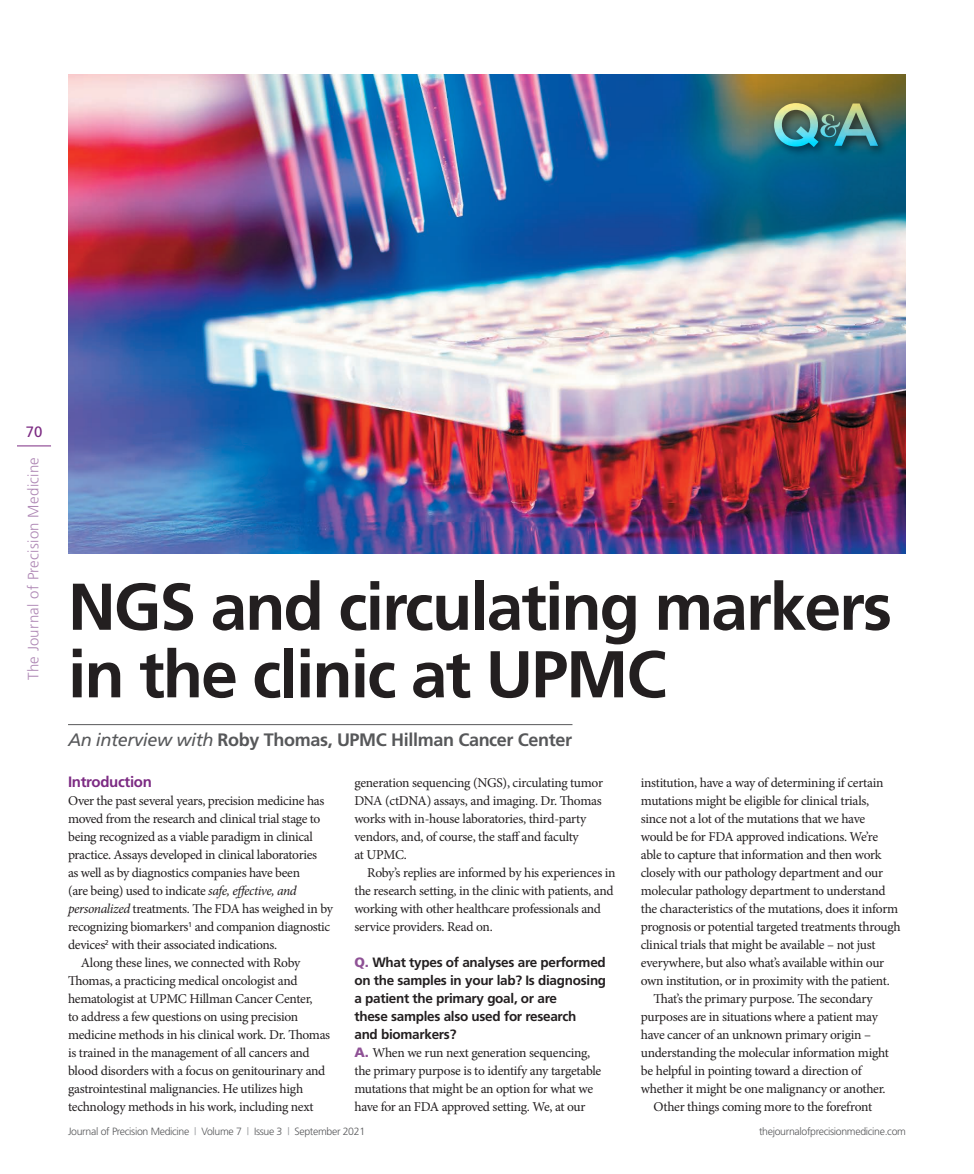
<style>
.page{position:relative;width:974px;height:1174px;background:#fff}
.page>*{position:absolute;margin:0;border:0;box-sizing:border-box;transform-origin:0 0}
.t1{font:700 66px/67.5px "Frutiger";letter-spacing:-.03em;color:#231f20}
.t2{font:700 18px "Frutiger";letter-spacing:-.02em;color:#57585a}
.t3{font:300 15px "Frutiger";letter-spacing:.02em;color:#af88b5}
.t4{font:700 15px "Frutiger";letter-spacing:-.02em;color:#7c2b83}
.t5{font:15px "Frutiger";color:#7c2b83}
.t6{font:13.5px/18px "Minion Pro";letter-spacing:-.025em;color:#231f20}
.t7{font:700 13.5px/18px "Frutiger";letter-spacing:-.02em;color:#231f20}
.t8{font:300 10.5px "Frutiger";letter-spacing:-.03em;color:#57585a}
.s1{font-weight:400;font-style:italic}
.s2{font-style:italic}
.s3{font-weight:900;color:#8f5296}
.s4{font-family:"Frutiger";font-weight:900;color:#8f5296}
.s5{color:#939598}
</style>
<div class="page">
<hr style="left:17px;top:445px;width:34px;height:1px;background:#7c2b83">
<img style="left:68px;top:74px;width:838px;height:479px">
<hr style="left:68px;top:724px;width:504px;height:1px;background:#57585a">
<div style="left:768px;top:98px;width:120px;height:60px;background:#231f20;opacity:.75"></div>
<img style="left:774px;top:103px;width:104px;height:44px">
<p class="t5" style="left:26px;top:423px;width:18px">70</p>
<p class="t3" style="left:25px;top:680px;width:224px;rotate:-90deg">The Journal of Precision Medicine</p>
<h1 class="t1" style="left:68px;top:572px;width:825px">NGS and circulating markers in the clinic at UPMC</h1>
<h2 class="t2" style="left:68px;top:729px;width:505px"><span class="s1">An interview with</span> Roby Thomas, UPMC Hillman Cancer Center</h2>
<p class="t4" style="left:68px;top:773px;width:85px">Introduction</p>
<p class="t6" style="left:68px;top:792px;width:258px">Over the past several years, precision medicine has</p>
<p class="t6" style="left:68px;top:810px;width:254px">moved from the research and clinical trial stage to</p>
<p class="t6" style="left:68px;top:828px;width:246px">being recognized as a viable paradigm in clinical</p>
<p class="t6" style="left:68px;top:846px;width:250px">practice. Assays developed in clinical laboratories</p>
<p class="t6" style="left:68px;top:864px;width:233px">as well as by diagnostics companies have been</p>
<p class="t6" style="left:68px;top:882px;width:230px">(are being) used to indicate <span class="s2">safe, effective, and</span></p>
<p class="t6" style="left:68px;top:900px;width:266px"><span class="s2">personalized</span> treatments. The FDA has weighed in by</p>
<p class="t6" style="left:68px;top:918px;width:264px">recognizing biomarkers<sup>1</sup> and companion diagnostic</p>
<p class="t6" style="left:68px;top:936px;width:211px">devices<sup>2</sup> with their associated indications.</p>
<p class="t6" style="left:81px;top:954px;width:221px">Along these lines, we connected with Roby</p>
<p class="t6" style="left:68px;top:972px;width:231px">Thomas, a practicing medical oncologist and</p>
<p class="t6" style="left:68px;top:990px;width:246px">hematologist at UPMC Hillman Cancer Center,</p>
<p class="t6" style="left:68px;top:1008px;width:232px">to address a few questions on using precision</p>
<p class="t6" style="left:68px;top:1026px;width:264px">medicine methods in his clinical work. Dr. Thomas</p>
<p class="t6" style="left:68px;top:1044px;width:243px">is trained in the management of all cancers and</p>
<p class="t6" style="left:68px;top:1062px;width:259px">blood disorders with a focus on genitourinary and</p>
<p class="t6" style="left:68px;top:1080px;width:237px">gastrointestinal malignancies. He utilizes high</p>
<p class="t6" style="left:68px;top:1098px;width:247px">technology methods in his work, including next</p>
<p class="t6" style="left:641px;top:774px;width:244px">institution, have a way of determining if certain</p>
<p class="t6" style="left:641px;top:792px;width:230px">mutations might be eligible for clinical trials,</p>
<p class="t6" style="left:641px;top:810px;width:226px">since not a lot of the mutations that we have</p>
<p class="t6" style="left:641px;top:828px;width:239px">would be for FDA approved indications. We’re</p>
<p class="t6" style="left:641px;top:846px;width:242px">able to capture that information and then work</p>
<p class="t6" style="left:641px;top:864px;width:244px">closely with our pathology department and our</p>
<p class="t6" style="left:641px;top:882px;width:246px">molecular pathology department to understand</p>
<p class="t6" style="left:641px;top:900px;width:259px">the characteristics of the mutations, does it inform</p>
<p class="t6" style="left:641px;top:918px;width:261px">prognosis or potential targeted treatments through</p>
<p class="t6" style="left:641px;top:936px;width:236px">clinical trials that might be available – not just</p>
<p class="t6" style="left:641px;top:954px;width:245px">everywhere, but also what’s available within our</p>
<p class="t6" style="left:641px;top:972px;width:250px">own institution, or in proximity with the patient.</p>
<p class="t6" style="left:653px;top:990px;width:221px">That’s the primary purpose. The secondary</p>
<p class="t6" style="left:641px;top:1008px;width:239px">purposes are in situations where a patient may</p>
<p class="t6" style="left:641px;top:1026px;width:232px">have cancer of an unknown primary origin –</p>
<p class="t6" style="left:641px;top:1044px;width:250px">understanding the molecular information might</p>
<p class="t6" style="left:641px;top:1062px;width:222px">be helpful in pointing toward a direction of</p>
<p class="t6" style="left:641px;top:1080px;width:246px">whether it might be one malignancy or another.</p>
<p class="t6" style="left:653px;top:1098px;width:220px">Other things coming more to the forefront</p>
<p class="t6" style="left:354px;top:774px;width:250px">generation sequencing (NGS), circulating tumor DNA (ctDNA) assays, and imaging. Dr. Thomas works with in-house laboratories, third-party vendors, and, of course, the staff and faculty<br>at UPMC.</p>
<p class="t6" style="left:354px;top:864px;width:263px;text-indent:13px">Roby’s replies are informed by his experiences in the research setting, in the clinic with patients, and working with other healthcare professionals and service providers. Read on.</p>
<p class="t7" style="left:354px;top:953px;width:253px"><span class="s3">Q.</span> What types of analyses are performed on the samples in your lab? Is diagnosing a patient the primary goal, or are<br>these samples also used for research<br>and biomarkers?</p>
<p class="t6" style="left:354px;top:1044px;width:248px"><span class="s4">A.</span> When we run next generation sequencing, the primary purpose is to identify any targetable mutations that might be an option for what we have for an FDA approved setting. We, at our</p>
<p class="t8" style="left:68px;top:1125px;width:299px">Journal of Precision Medicine <span class="s5">|</span> Volume 7 <span class="s5">|</span> Issue 3 <span class="s5">|</span> September 2021</p>
<p class="t8" style="left:759px;top:1125px;width:148px">thejournalofprecisionmedicine.com</p>
</div>
